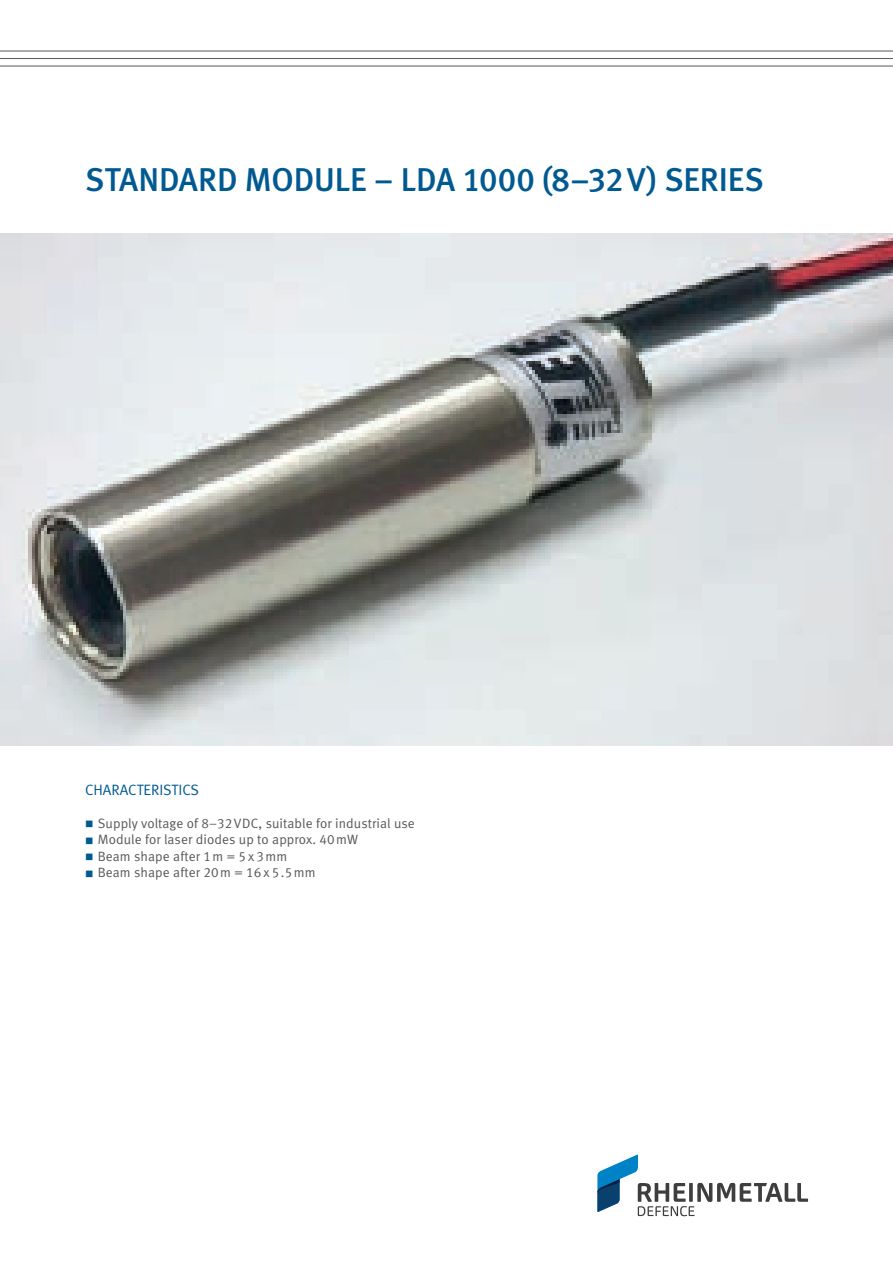
<style>
.page{position:relative;width:893px;height:1263px;background:#fff}
.page>*{position:absolute;margin:0;border:0;box-sizing:border-box;transform-origin:0 0}
.t1{font:33px "Meta Medium LF";letter-spacing:-.005em;color:#005a91}
.t2{font:15px "Meta Normal LF";color:#005a91}
.t3{font:13.5px/16.5px "Meta Normal LF";letter-spacing:.01em;color:#57585a}
</style>
<div class="page">
<hr style="left:0;top:51px;width:893px;height:1px;background:#57585a">
<hr style="left:0;top:58px;width:893px;height:1px;background:#57585a">
<hr style="left:0;top:66px;width:893px;height:1px;background:#57585a">
<svg style="left:597px;top:1154px;width:211px;height:62px"></svg>
<img style="left:0;top:234px;width:893px;height:511px">
<h1 class="t1" style="left:85px;top:161px;width:680px">STANDARD MODULE – LDA 1000 (8–32V) SERIES</h1>
<p class="t2" style="left:85px;top:781px;width:116px">CHARACTERISTICS</p>
<p class="t3" style="left:98px;top:814px;width:319px">Supply voltage of 8–32VDC, suitable for industrial use Module for laser diodes up to approx. 40mW<br>Beam shape after 1m = 5 x 3mm<br>Beam shape after 20m = 16 x 5.5mm</p>
</div>
